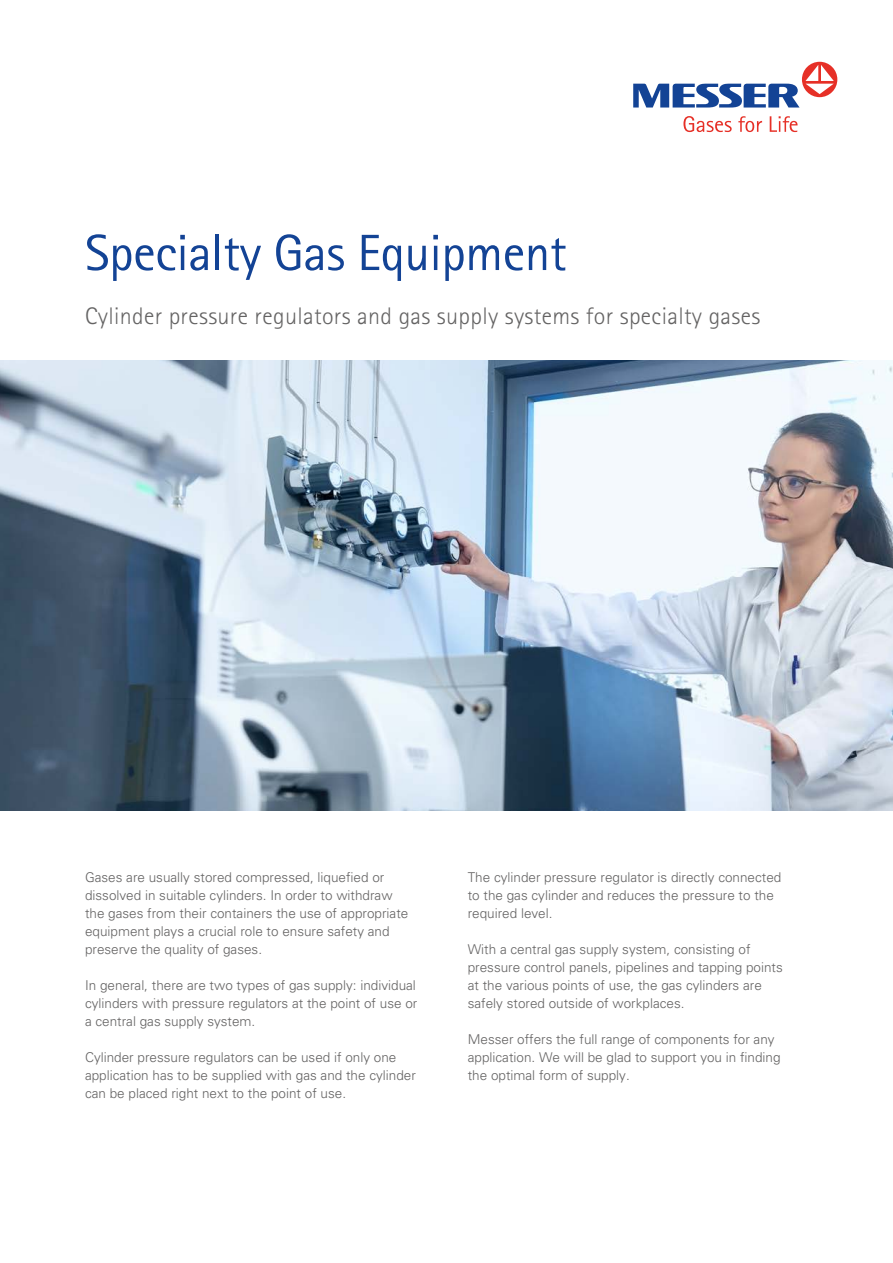
<style>
.page{position:relative;width:893px;height:1263px;background:#fff}
.page>*{position:absolute;margin:0;border:0;box-sizing:border-box;transform-origin:0 0}
.t1{font:51px "AT Rotis Sans Serif";letter-spacing:-.01em;color:#134395}
.t2{font:300 24px "AT Rotis Sans Serif";letter-spacing:.015em;color:#646363}
.t3{font:300 13.5px/18px "Univers CE";color:#646363}
</style>
<div class="page">
<img style="left:0;top:360px;width:893px;height:450px">
<svg style="left:683px;top:116px;width:114px;height:16px"></svg>
<svg style="left:633px;top:84px;width:166px;height:24px"></svg>
<div style="left:802px;top:62px;width:35px;height:35px;background:#e63027;border-radius:50%"></div>
<svg style="left:805px;top:65px;width:29px;height:29px"></svg>
<h1 class="t1" style="left:85px;top:223px;width:483px">Specialty Gas Equipment</h1>
<h2 class="t2" style="left:85px;top:302px;width:677px">Cylinder pressure regulators and gas supply systems for specialty gases</h2>
<p class="t3" style="left:85px;top:868px;width:325px">Gases are usually stored compressed, liquefied or dissolved in suitable cylinders. In order to withdraw the gases from their containers the use of appropriate equipment plays a crucial role to ensure safety and preserve the quality of gases.</p>
<p class="t3" style="left:85px;top:976px;width:334px;text-align:justify">In general, there are two types of gas supply: individual cylinders with pressure regulators at the point of use or a central gas supply system.</p>
<p class="t3" style="left:85px;top:1048px;width:332px">Cylinder pressure regulators can be used if only one application has to be supplied with gas and the cylinder can be placed right next to the point of use.</p>
<p class="t3" style="left:468px;top:868px;width:315px">The cylinder pressure regulator is directly connected to the gas cylinder and reduces the pressure to the required level.</p>
<p class="t3" style="left:468px;top:940px;width:317px">With a central gas supply system, consisting of pressure control panels, pipelines and tapping points at the various points of use, the gas cylinders are safely stored outside of workplaces.</p>
<p class="t3" style="left:468px;top:1030px;width:314px">Messer offers the full range of components for any application. We will be glad to support you in finding the optimal form of supply.</p>
</div>
